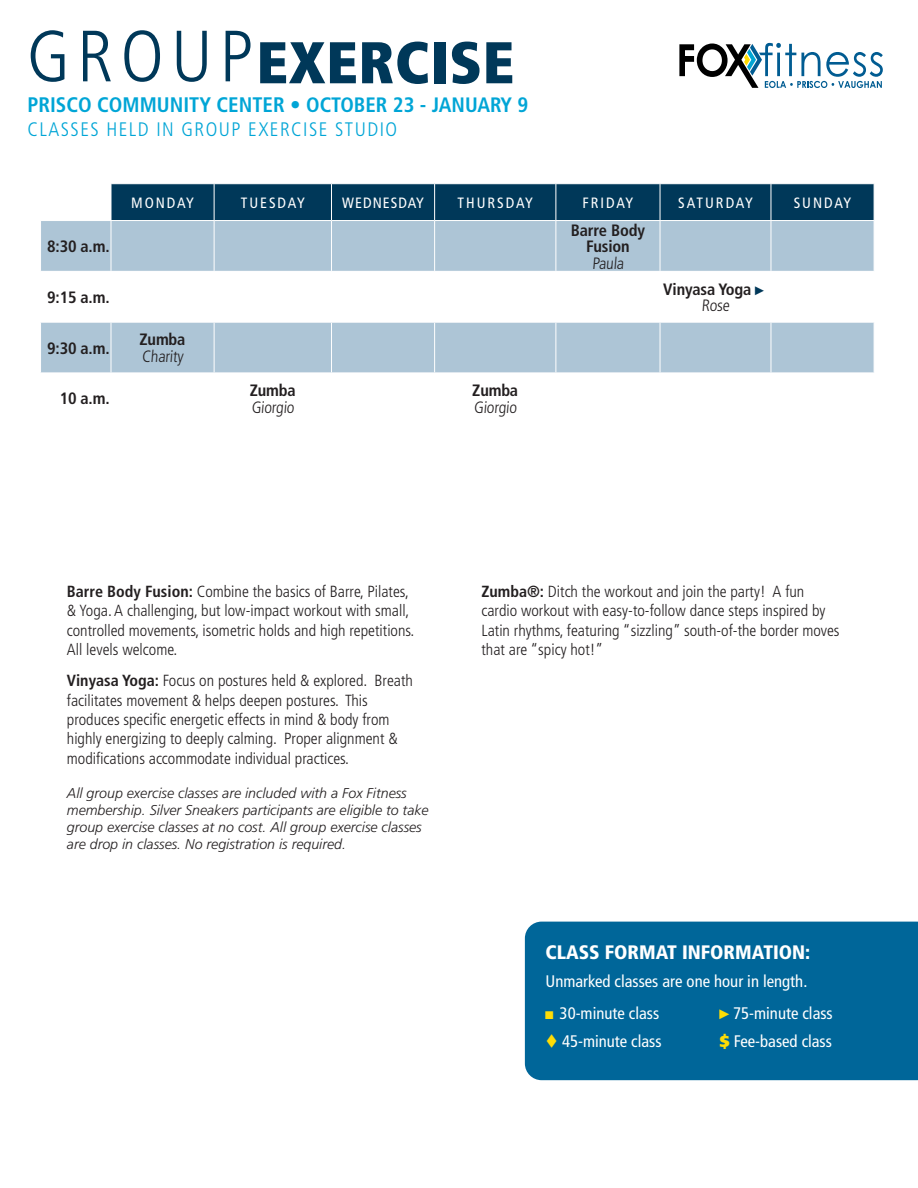
<style>
.page{position:relative;width:918px;height:1188px;background:#fff}
.page>*{position:absolute;margin:0;border:0;box-sizing:border-box;transform-origin:0 0}
.Body_Copy{font:300 condensed 72.45px "Frutiger LT Std";letter-spacing:.1em;color:#003859}
.Body_Copy-2{font:900 condensed 58.8px "Frutiger LT Std";letter-spacing:.01em;color:#003859}
.t1{font:700 condensed 21px "Frutiger LT Std";color:#00a5d6}
.t2{font:300 condensed 19.5px "Frutiger LT Std";letter-spacing:.075em;color:#00a5d6}
.t3{font:900 condensed 19.5px "Frutiger LT Std";color:#fff}
.t4{font:condensed 16.65px/27.9px "Frutiger LT Std";color:#fff}
.t5{font:700 condensed 16.5px/16.5px "Frutiger LT Std";letter-spacing:-.01em;color:#231f20;text-align:center}
.t6{font:300 condensed 16.5px "Frutiger LT Std";color:#231f20}
.Class_Description{font:300 condensed 16.05px/19.4px "Frutiger LT Std";color:#231f20}
.t7{font:condensed 15px "Frutiger LT Std";letter-spacing:.13em;color:#fff}
.t8{font:condensed 15px "Frutiger LT Std";letter-spacing:.07em;color:#fff}
.Class_Description-2{font:italic 300 14.25px/17.1px "Frutiger LT Std";color:#231f20}
.s1{font-size:20.85px}
.s2{font-family:"Arial Narrow";font-weight:400;font-stretch:normal;font-size:12.45px;color:#003859}
.s3{font-weight:700}
.s4{font-family:"Arial Narrow";font-stretch:normal;color:#fedc05}
.s5{color:#fedc05}
.s6{font-family:"Arial Narrow";font-stretch:normal;font-size:13.95px;color:#fedc05}
.s7{font-weight:900;font-stretch:normal;color:#fedc05}
</style>
<div class="page">
<svg style="left:679px;top:43px;width:204px;height:45px"></svg>
<div style="left:525px;top:922px;width:393px;height:158px;background:#069"></div>
<div style="left:112px;top:184px;width:762px;height:36px;background:#003859"></div>
<div style="left:41px;top:221px;width:833px;height:50px;background:#adc5d6"></div>
<div style="left:41px;top:323px;width:833px;height:49px;background:#adc5d6"></div>
<hr style="left:214px;top:184px;width:1px;height:36px;background:#fff">
<hr style="left:331px;top:184px;width:1px;height:36px;background:#fff">
<hr style="left:434px;top:184px;width:1px;height:36px;background:#fff">
<hr style="left:556px;top:184px;width:1px;height:36px;background:#fff">
<hr style="left:660px;top:184px;width:1px;height:36px;background:#fff">
<hr style="left:771px;top:184px;width:1px;height:36px;background:#fff">
<hr style="left:111px;top:221px;width:1px;height:50px;background:#fff">
<hr style="left:214px;top:221px;width:1px;height:50px;background:#fff">
<hr style="left:331px;top:221px;width:1px;height:50px;background:#fff">
<hr style="left:434px;top:221px;width:1px;height:50px;background:#fff">
<hr style="left:555px;top:221px;width:1px;height:50px;background:#fff">
<hr style="left:660px;top:221px;width:1px;height:50px;background:#fff">
<hr style="left:771px;top:221px;width:1px;height:50px;background:#fff">
<hr style="left:111px;top:323px;width:1px;height:49px;background:#fff">
<hr style="left:214px;top:323px;width:1px;height:49px;background:#fff">
<hr style="left:331px;top:323px;width:1px;height:49px;background:#fff">
<hr style="left:434px;top:323px;width:1px;height:49px;background:#fff">
<hr style="left:555px;top:323px;width:1px;height:49px;background:#fff">
<hr style="left:660px;top:323px;width:1px;height:49px;background:#fff">
<hr style="left:771px;top:323px;width:1px;height:49px;background:#fff">
<p class="Body_Copy" style="left:27px;top:15px;width:228px">GROUP</p>
<p class="Body_Copy-2" style="left:256px;top:27px;width:259px">EXERCISE</p>
<p class="t1" style="left:27px;top:93px;width:502px">PRISCO COMMUNITY CENTER • <span class="s1">OCTOBER 23 - JANUARY 9</span></p>
<p class="t2" style="left:27px;top:118px;width:371px">CLASSES HELD IN GROUP EXERCISE STUDIO</p>
<p class="t5" style="left:47px;top:238px;width:64px">8:30 a.m.</p>
<p class="t7" style="left:131px;top:194px;width:64px">MONDAY</p>
<p class="t7" style="left:241px;top:194px;width:65px">TUESDAY</p>
<p class="t8" style="left:342px;top:194px;width:83px">WEDNESDAY</p>
<p class="t7" style="left:458px;top:194px;width:77px">THURSDAY</p>
<p class="t7" style="left:583px;top:194px;width:52px">FRIDAY</p>
<p class="t7" style="left:678px;top:194px;width:76px">SATURDAY</p>
<p class="t7" style="left:794px;top:194px;width:59px">SUNDAY</p>
<p class="t5" style="left:571px;top:222px;width:76px">Barre Body<br>Fusion</p>
<p class="t6" style="left:592px;top:253px;width:35px">Paula</p>
<p class="t5" style="left:47px;top:289px;width:64px">9:15 a.m.</p>
<p class="t5" style="left:663px;top:281px;width:106px">Vinyasa Yoga <span class="s2">►</span></p>
<p class="t6" style="left:701px;top:296px;width:31px">Rose</p>
<p class="t5" style="left:47px;top:340px;width:64px">9:30 a.m.</p>
<p class="t5" style="left:140px;top:332px;width:47px">Zumba</p>
<p class="t6" style="left:142px;top:347px;width:44px">Charity</p>
<p class="t5" style="left:60px;top:391px;width:51px">10 a.m.</p>
<p class="t5" style="left:250px;top:382px;width:47px">Zumba</p>
<p class="t6" style="left:251px;top:398px;width:46px">Giorgio</p>
<p class="t5" style="left:472px;top:382px;width:47px">Zumba</p>
<p class="t6" style="left:474px;top:398px;width:46px">Giorgio</p>
<p class="Class_Description" style="left:67px;top:582px;width:349px"><span class="s3">Barre Body Fusion:</span> Combine the basics of Barre, Pilates, &amp; Yoga. A challenging, but low-impact workout with small, controlled movements, isometric holds and high repetitions.<br>All levels welcome.</p>
<p class="Class_Description" style="left:67px;top:671px;width:348px"><span class="s3">Vinyasa Yoga:</span> Focus on postures held &amp; explored. Breath facilitates movement &amp; helps deepen postures. This produces specific energetic effects in mind &amp; body from highly energizing to deeply calming. Proper alignment &amp; modifications accommodate individual practices.</p>
<p class="Class_Description-2" style="left:67px;top:785px;width:363px">All group exercise classes are included with a Fox Fitness membership. Silver Sneakers participants are eligible to take group exercise classes at no cost. All group exercise classes are drop in classes. No registration is required.</p>
<p class="Class_Description" style="left:481px;top:582px;width:360px"><span class="s3">Zumba®:</span> Ditch the workout and join the party! A fun cardio workout with easy-to-follow dance steps inspired by Latin rhythms, featuring “sizzling” south-of-the border moves that are “spicy hot!”</p>
<p class="t3" style="left:546px;top:941px;width:266px">CLASS FORMAT INFORMATION:</p>
<p class="t4" style="left:546px;top:968px;width:263px">Unmarked classes are one hour in length.</p>
<p class="t4" style="left:546px;top:1000px;width:115px"><span class="s4">■</span> 30-minute class</p>
<p class="t4" style="left:546px;top:1027px;width:118px"><span class="s5">▼</span> 45-minute class</p>
<p class="t4" style="left:719px;top:1000px;width:115px"><span class="s6">►</span>75-minute class <span class="s7">$</span> Fee-based class</p>
</div>
